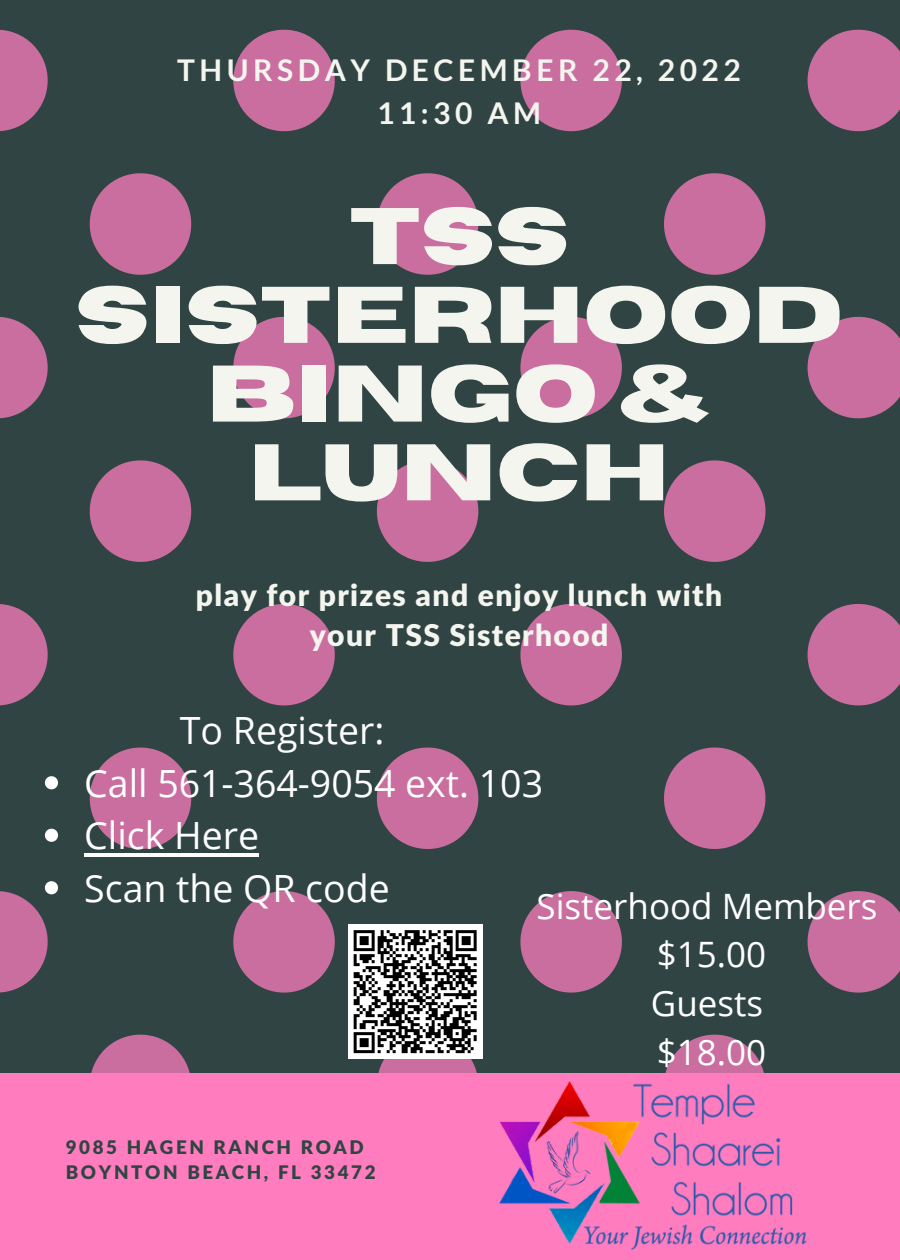
<style>
.page{position:relative;width:900px;height:1260px;background:#304543}
.page>*{position:absolute;margin:0;border:0;box-sizing:border-box;transform-origin:0 0}
.t1{font:700 80px/78.8px "Horizon";color:#f5f5ef;text-align:center}
.t2{font:37.5px/52.5px "Open Sans";color:#fff}
.t3{font:35px/48.8px "Open Sans";color:#fff;text-align:center}
.t4{font:900 30px/39.5px "Lato Latin";letter-spacing:.045em;color:#f5f5ef;text-align:center}
.t5{font:700 30px/43px "Lato";letter-spacing:.15em;color:#f5f5ef;text-align:center}
.t6{font:900 18.75px/24.5px "Lato Latin";letter-spacing:.14em;color:#304543}
</style>
<div class="page">
<svg style="left:91px;top:1034px;width:99px;height:39px"></svg>
<svg style="left:0;top:604px;width:48px;height:102px"></svg>
<svg style="left:89px;top:747px;width:103px;height:102px"></svg>
<svg style="left:233px;top:891px;width:102px;height:102px"></svg>
<svg style="left:0;top:317px;width:48px;height:102px"></svg>
<svg style="left:89px;top:460px;width:103px;height:102px"></svg>
<svg style="left:233px;top:604px;width:102px;height:102px"></svg>
<svg style="left:376px;top:747px;width:103px;height:102px"></svg>
<svg style="left:520px;top:891px;width:102px;height:102px"></svg>
<svg style="left:665px;top:1034px;width:99px;height:39px"></svg>
<svg style="left:0;top:29px;width:48px;height:102px"></svg>
<svg style="left:89px;top:173px;width:103px;height:102px"></svg>
<svg style="left:233px;top:316px;width:102px;height:103px"></svg>
<svg style="left:376px;top:460px;width:103px;height:102px"></svg>
<svg style="left:520px;top:604px;width:102px;height:102px"></svg>
<svg style="left:664px;top:747px;width:102px;height:102px"></svg>
<svg style="left:807px;top:891px;width:93px;height:102px"></svg>
<svg style="left:233px;top:29px;width:102px;height:103px"></svg>
<svg style="left:376px;top:173px;width:103px;height:102px"></svg>
<svg style="left:520px;top:316px;width:102px;height:103px"></svg>
<svg style="left:664px;top:460px;width:102px;height:102px"></svg>
<svg style="left:807px;top:604px;width:93px;height:102px"></svg>
<svg style="left:520px;top:29px;width:102px;height:103px"></svg>
<svg style="left:664px;top:173px;width:102px;height:102px"></svg>
<svg style="left:807px;top:316px;width:93px;height:103px"></svg>
<svg style="left:807px;top:29px;width:93px;height:103px"></svg>
<div style="left:0;top:1073px;width:900px;height:187px;background:#ff7cbf"></div>
<img style="left:499px;top:1081px;width:308px;height:169px">
<div style="left:348px;top:924px;width:135px;height:135px;background:#fff"></div>
<svg style="left:353px;top:930px;width:124px;height:143px"></svg>
<svg style="left:45px;top:776px;width:13px;height:13px"></svg>
<svg style="left:45px;top:829px;width:13px;height:13px"></svg>
<hr style="left:84px;top:853px;width:175px;height:4px;background:#fff">
<svg style="left:0;top:881px;width:58px;height:112px"></svg>
<p class="t5" style="left:177px;top:48px;width:565px">THURSDAY DECEMBER 22, 2022<br>11:30 AM</p>
<h1 class="t1" style="left:75px;top:199px;width:769px">TSS<br>SISTERHOOD<br>BINGO &amp;<br>LUNCH</h1>
<p class="t4" style="left:196px;top:578px;width:528px">play for prizes and enjoy lunch with your TSS Sisterhood</p>
<p class="t2" style="left:180px;top:704px;width:206px">To Register:</p>
<p class="t2" style="left:84px;top:756px;width:460px">Call 561-364-9054 ext. 103<br>Click Here<br>Scan the QR code</p>
<p class="t3" style="left:537px;top:881px;width:343px">Sisterhood Members $15.00<br>Guests<br>$18.00</p>
<p class="t6" style="left:66px;top:1136px;width:311px">9085 HAGEN RANCH ROAD<br>BOYNTON BEACH, FL 33472</p>
</div>
